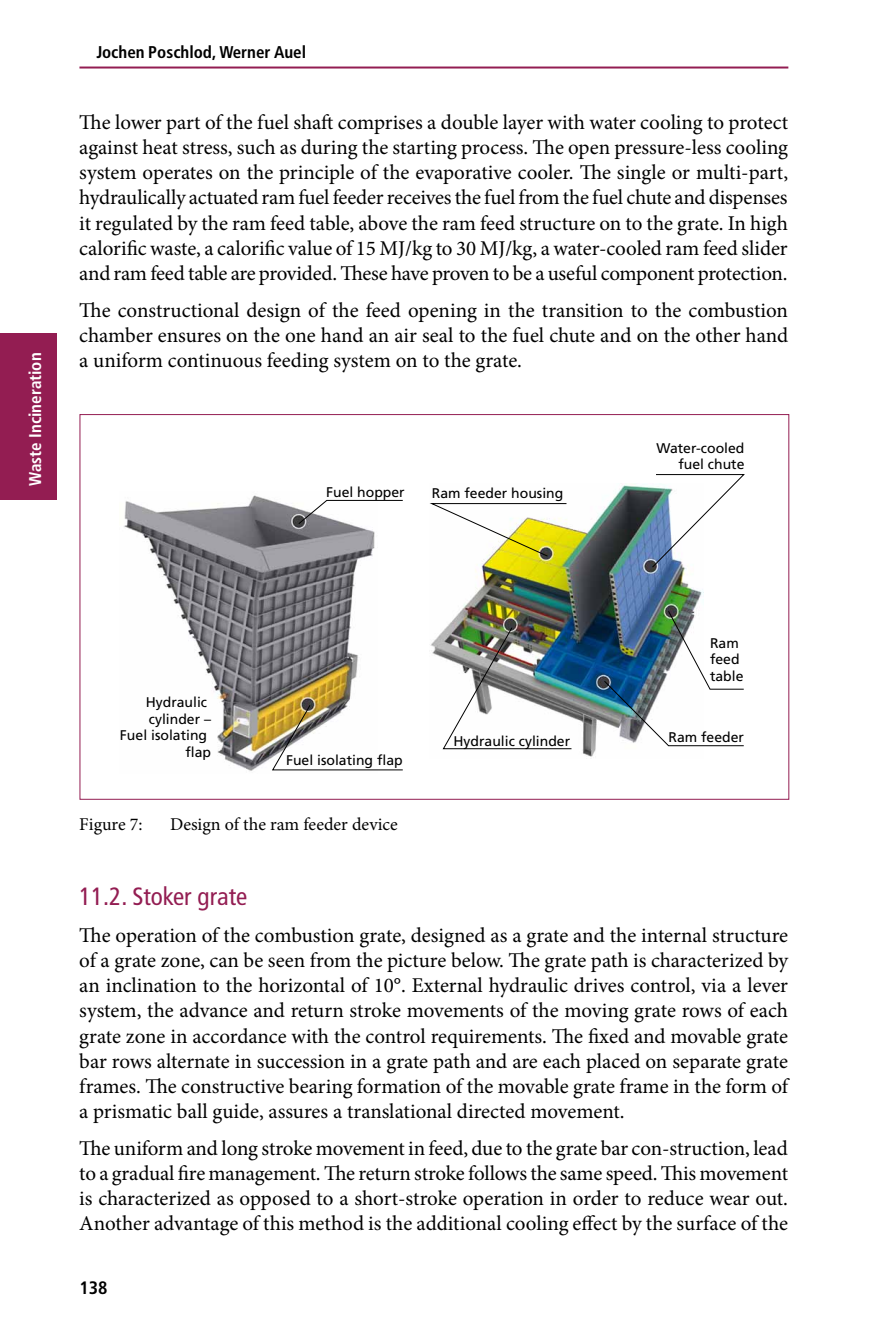
<style>
.page{position:relative;width:879px;height:1333px;background:#fff}
.page>*{position:absolute;margin:0;border:0;box-sizing:border-box;transform-origin:0 0}
.t1{font:condensed 25px "Frutiger";color:#931d52}
.t2{font:21px/25.2px "Minion Pro";letter-spacing:-.005em;color:#000;text-align:justify}
.t3{font:18px "Minion Pro";color:#000}
.t4{font:700 condensed 18px "Frutiger";color:#000}
.t5{font:700 condensed 17px "Frutiger";color:#000}
.t6{font:700 condensed 17px "Frutiger";color:#fff}
.t7{font:14px/16.8px "Frutiger";color:#000;text-align:right}
</style>
<div class="page">
<hr style="left:79px;top:66px;width:709px;height:2px;background:#931d52">
<div style="left:0;top:333px;width:57px;height:167px;background:#931d52"></div>
<img style="left:124px;top:495px;width:253px;height:276px">
<img style="left:429px;top:474px;width:316px;height:275px">
<svg style="left:271px;top:499px;width:132px;height:271px"></svg>
<p class="t6" style="left:25px;top:485px;width:134px;rotate:-90deg">Waste Incineration</p>
<p class="t5" style="left:96px;top:42px;width:211px">Jochen Poschlod, Werner Auel</p>
<p class="t2" style="left:79px;top:109px;width:710px">The lower part of the fuel shaft comprises a double layer with water cooling to protect against heat stress, such as during the starting process. The open pressure-less cooling system operates on the principle of the evaporative cooler. The single or multi-part, hydraulically actuated ram fuel feeder receives the fuel from the fuel chute and dispenses it regulated by the ram feed table, above the ram feed structure on to the grate. In high calorific waste, a calorific value of 15 MJ/kg to 30 MJ/kg, a water-cooled ram feed slider and ram feed table are provided. These have proven to be a useful component protection.</p>
<p class="t2" style="left:79px;top:297px;width:710px">The constructional design of the feed opening in the transition to the combustion chamber ensures on the one hand an air seal to the fuel chute and on the other hand a uniform continuous feeding system on to the grate.</p>
<p class="t7" style="left:326px;top:483px;width:80px">Fuel hopper</p>
<p class="t7" style="left:432px;top:484px;width:133px">Ram feeder housing</p>
<p class="t7" style="left:656px;top:439px;width:90px">Water-cooled fuel chute</p>
<p class="t7" style="left:120px;top:693px;width:93px">Hydraulic cylinder –<br>Fuel isolating flap</p>
<p class="t7" style="left:286px;top:751px;width:118px">Fuel isolating flap</p>
<p class="t3" style="left:79px;top:812px;width:65px">Figure 7:</p>
<p class="t3" style="left:170px;top:812px;width:229px">Design of the ram feeder device</p>
<p class="t7" style="left:710px;top:634px;width:35px;text-align:left">Ram feed table</p>
<p class="t7" style="left:453px;top:732px;width:118px">Hydraulic cylinder</p>
<p class="t7" style="left:668px;top:728px;width:77px">Ram feeder</p>
<p class="t1" style="left:79px;top:882px;width:169px">11.2. Stoker grate</p>
<p class="t2" style="left:79px;top:922px;width:710px">The operation of the combustion grate, designed as a grate and the internal structure of a grate zone, can be seen from the picture below. The grate path is characterized by an inclination to the horizontal of 10°. External hydraulic drives control, via a lever system, the advance and return stroke movements of the moving grate rows of each grate zone in accordance with the control requirements. The fixed and movable grate bar rows alternate in succession in a grate path and are each placed on separate grate frames. The constructive bearing formation of the movable grate frame in the form of a prismatic ball guide, assures a translational directed movement.</p>
<p class="t2" style="left:79px;top:1135px;width:710px">The uniform and long stroke movement in feed, due to the grate bar con-struction, lead to a gradual fire management. The return stroke follows the same speed. This movement is characterized as opposed to a short-stroke operation in order to reduce wear out.<br>Another advantage of this method is the additional cooling effect by the surface of the</p>
<p class="t4" style="left:79px;top:1276px;width:30px">138</p>
</div>
